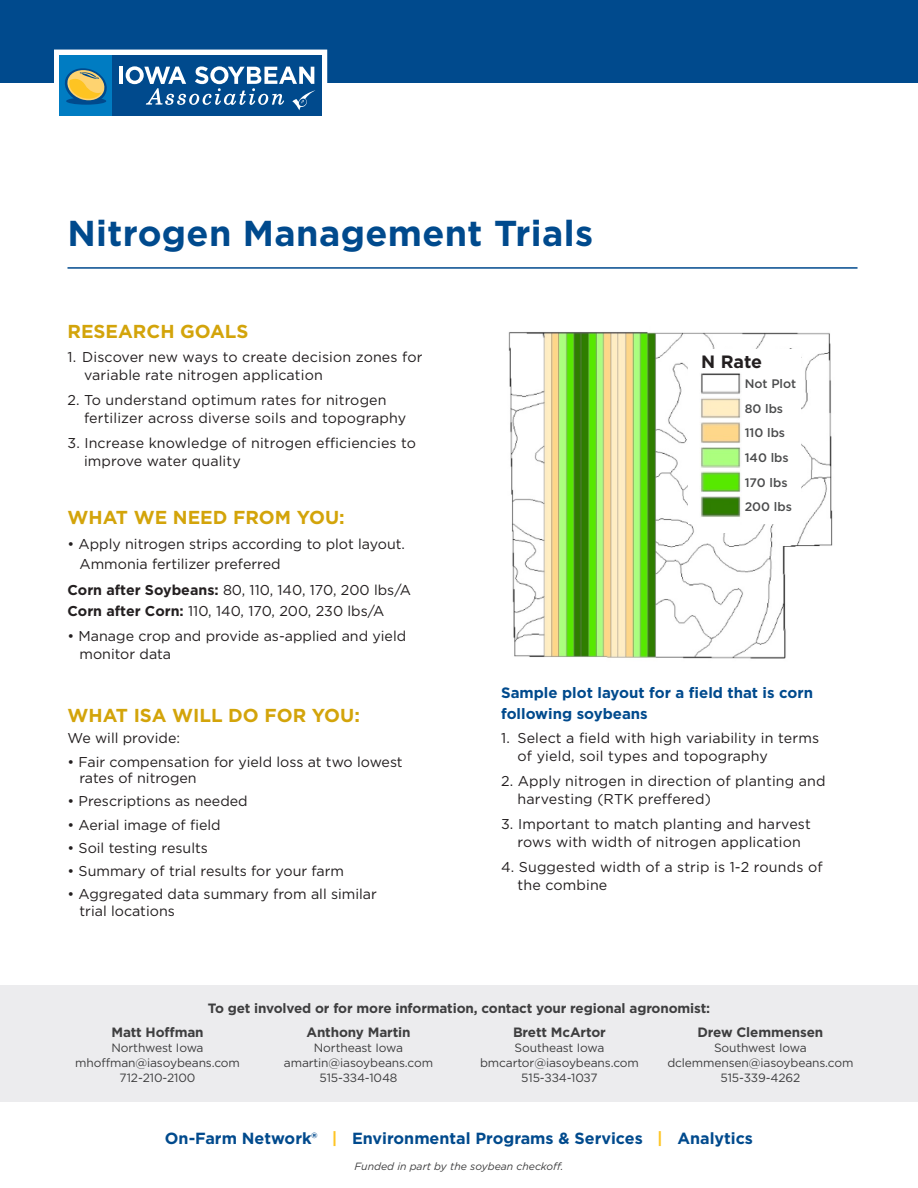
<style>
.page{position:relative;width:918px;height:1188px;background:#fff}
.page>*{position:absolute;margin:0;border:0;box-sizing:border-box;transform-origin:0 0}
.t1{font:700 36px "Gotham";letter-spacing:.01em;color:#004a8d}
.t2{font:700 18.75px "Gotham";color:#d3a40a}
.t3{font:700 17.85px "Gotham";color:#231f20}
.t4{font:700 16.2px "Gotham";color:#004a8d}
.t5{font:700 15px/21px "Gotham";color:#004a8d}
.t6{font:14.25px/18px "Gotham";color:#231f20}
.t7{font:700 13.5px "Gotham";letter-spacing:-.01em;color:#3e3e3f}
.t8{font:500 12.3px "Gotham";color:#4b4c4d}
.t9{font:12px/15px "Gotham";letter-spacing:-.01em;color:#3e3e3f;text-align:center}
.t10{font:italic 10.5px "Gotham";color:#3e3e3f}
.s1{font-weight:700}
.s2{color:#fec422}
</style>
<div class="page">
<div style="left:0;top:985px;width:918px;height:116px;background:#ececee"></div>
<div style="left:0;top:0;width:918px;height:83px;background:#004a8d"></div>
<svg style="left:54px;top:50px;width:273px;height:66px"></svg>
<img style="left:508px;top:332px;width:325px;height:327px">
<div style="left:688px;top:349px;width:113px;height:174px;background:#fff"></div>
<img style="left:700px;top:373px;width:41px;height:159px">
<hr style="left:68px;top:267px;width:790px;height:2px;background:#004a8d">
<p class="t1" style="left:67px;top:209px;width:527px">Nitrogen Management Trials</p>
<p class="t2" style="left:68px;top:319px;width:182px">RESEARCH GOALS</p>
<p class="t6" style="left:84px;top:348px;width:340px;text-indent:-16px">1. Discover new ways to create decision zones for variable rate nitrogen application</p>
<p class="t6" style="left:84px;top:391px;width:324px;text-indent:-16px">2. To understand optimum rates for nitrogen fertilizer across diverse soils and topography</p>
<p class="t6" style="left:84px;top:434px;width:334px;text-indent:-16px">3. Increase knowledge of nitrogen efficiencies to improve water quality</p>
<p class="t2" style="left:68px;top:505px;width:279px">WHAT WE NEED FROM YOU:</p>
<p class="t6" style="left:80px;top:534px;width:327px;line-height:19.5px;text-indent:-12px">• Apply nitrogen strips according to plot layout.<br>Ammonia fertilizer preferred</p>
<p class="t6" style="left:68px;top:581px;width:345px"><span class="s1">Corn after Soybeans:</span> 80, 110, 140, 170, 200 lbs/A</p>
<p class="t6" style="left:68px;top:602px;width:319px"><span class="s1">Corn after Corn:</span> 110, 140, 170, 200, 230 lbs/A</p>
<p class="t6" style="left:80px;top:626px;width:328px;text-indent:-12px">• Manage crop and provide as-applied and yield monitor data</p>
<p class="t3" style="left:701px;top:350px;width:62px">N Rate</p>
<p class="t8" style="left:745px;top:376px;width:53px">Not Plot</p>
<p class="t8" style="left:745px;top:400px;width:40px">80 lbs</p>
<p class="t8" style="left:745px;top:425px;width:42px">110 lbs</p>
<p class="t8" style="left:745px;top:450px;width:45px">140 lbs</p>
<p class="t8" style="left:745px;top:474px;width:44px">170 lbs</p>
<p class="t8" style="left:745px;top:499px;width:49px">200 lbs</p>
<p class="t2" style="left:68px;top:703px;width:294px">WHAT ISA WILL DO FOR YOU:</p>
<p class="t6" style="left:68px;top:729px;width:114px">We will provide:</p>
<p class="t6" style="left:80px;top:753px;width:325px;line-height:16.5px;text-indent:-12px">• Fair compensation for yield loss at two lowest rates of nitrogen</p>
<p class="t6" style="left:68px;top:792px;width:182px">• Prescriptions as needed</p>
<p class="t6" style="left:68px;top:815px;width:155px">• Aerial image of field</p>
<p class="t6" style="left:68px;top:839px;width:142px">• Soil testing results</p>
<p class="t6" style="left:68px;top:862px;width:278px">• Summary of trial results for your farm</p>
<p class="t6" style="left:80px;top:886px;width:299px;line-height:16.5px;text-indent:-12px">• Aggregated data summary from all similar trial locations</p>
<p class="t5" style="left:501px;top:682px;width:313px">Sample plot layout for a field that is corn following soybeans</p>
<p class="t6" style="left:518px;top:729px;width:303px;text-indent:-16px">1. Select a field with high variability in terms of yield, soil types and topography</p>
<p class="t6" style="left:518px;top:772px;width:310px;text-indent:-16px">2. Apply nitrogen in direction of planting and harvesting (RTK preffered)</p>
<p class="t6" style="left:501px;top:815px;width:311px;text-align:center">3. Important to match planting and harvest rows with width of nitrogen application</p>
<p class="t6" style="left:518px;top:857px;width:306px;text-indent:-16px">4. Suggested width of a strip is 1-2 rounds of the combine</p>
<p class="t7" style="left:208px;top:999px;width:504px">To get involved or for more information, contact your regional agronomist:</p>
<p class="t7" style="left:111px;top:1024px;width:94px">Matt Hoffman</p>
<p class="t9" style="left:75px;top:1040px;width:166px">Northwest Iowa mhoffman@iasoybeans.com<br>712-210-2100</p>
<p class="t7" style="left:306px;top:1024px;width:106px">Anthony Martin</p>
<p class="t9" style="left:284px;top:1040px;width:151px">Northeast Iowa amartin@iasoybeans.com<br>515-334-1048</p>
<p class="t7" style="left:513px;top:1024px;width:94px">Brett McArtor</p>
<p class="t9" style="left:480px;top:1040px;width:160px">Southeast Iowa bmcartor@iasoybeans.com<br>515-334-1037</p>
<p class="t7" style="left:698px;top:1024px;width:127px">Drew Clemmensen</p>
<p class="t9" style="left:667px;top:1040px;width:188px">Southwest Iowa dclemmensen@iasoybeans.com<br>515-339-4262</p>
<p class="t4" style="left:165px;top:1128px;width:590px">On-Farm Network® <span class="s2">|</span> Environmental Programs &amp; Services <span class="s2">|</span> Analytics</p>
<p class="t10" style="left:355px;top:1159px;width:210px">Funded in part by the soybean checkoff.</p>
</div>
